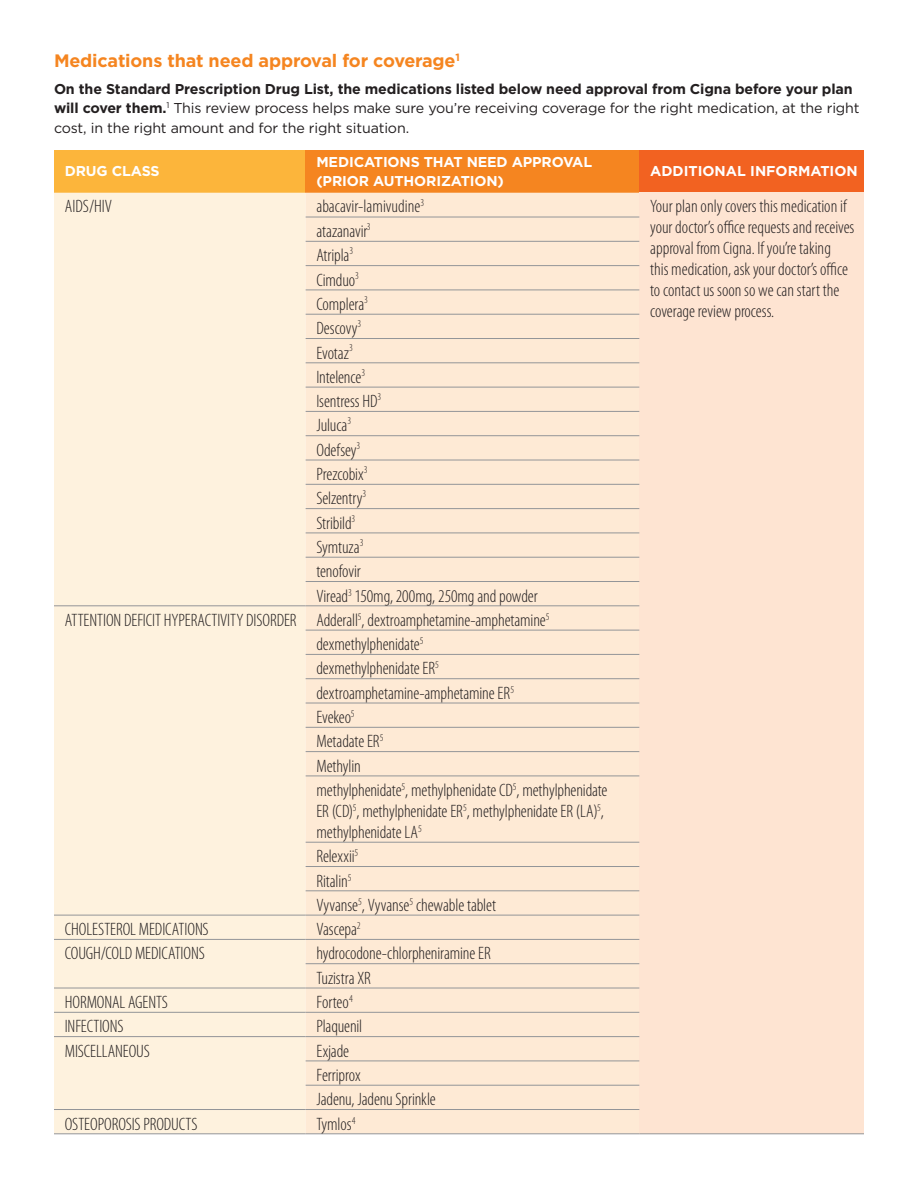
<style>
.page{position:relative;width:918px;height:1188px;background:#fff}
.page>*{position:absolute;margin:0;border:0;box-sizing:border-box;transform-origin:0 0}
.chart_body{font:300 condensed 18px/21px "Myriad Pro";letter-spacing:-.005em;color:#231f20}
.Subhead_body_bold_12{font:700 18px "Gotham";letter-spacing:-.01em;color:#f58520}
.Body_copy__book_9_5{font:14.25px/19.5px "Gotham";letter-spacing:-.01em;color:#231f20}
.chart_heads{font:700 14.25px/19.5px "Gotham";letter-spacing:-.01em;color:#fff}
.s1{font-weight:700}
</style>
<div class="page">
<div style="left:54px;top:150px;width:252px;height:43px;background:#fcb53b"></div>
<div style="left:306px;top:150px;width:333px;height:43px;background:#f58520"></div>
<div style="left:639px;top:150px;width:225px;height:43px;background:#f26221"></div>
<div style="left:54px;top:193px;width:252px;height:941px;background:#fef2de"></div>
<div style="left:306px;top:193px;width:333px;height:941px;background:#feead5"></div>
<div style="left:639px;top:193px;width:225px;height:941px;background:#fee4d2"></div>
<hr style="left:306px;top:217px;width:333px;height:1px;background:#939598">
<hr style="left:306px;top:241px;width:333px;height:1px;background:#939598">
<hr style="left:306px;top:265px;width:333px;height:1px;background:#939598">
<hr style="left:306px;top:290px;width:333px;height:1px;background:#939598">
<hr style="left:306px;top:314px;width:333px;height:1px;background:#939598">
<hr style="left:306px;top:338px;width:333px;height:1px;background:#939598">
<hr style="left:306px;top:363px;width:333px;height:1px;background:#939598">
<hr style="left:306px;top:387px;width:333px;height:1px;background:#939598">
<hr style="left:306px;top:411px;width:333px;height:1px;background:#939598">
<hr style="left:306px;top:435px;width:333px;height:1px;background:#939598">
<hr style="left:306px;top:460px;width:333px;height:1px;background:#939598">
<hr style="left:306px;top:484px;width:333px;height:1px;background:#939598">
<hr style="left:306px;top:508px;width:333px;height:1px;background:#939598">
<hr style="left:306px;top:533px;width:333px;height:1px;background:#939598">
<hr style="left:306px;top:557px;width:333px;height:1px;background:#939598">
<hr style="left:306px;top:581px;width:333px;height:1px;background:#939598">
<hr style="left:54px;top:606px;width:252px;height:1px;background:#939598">
<hr style="left:306px;top:606px;width:333px;height:1px;background:#939598">
<hr style="left:306px;top:630px;width:333px;height:1px;background:#939598">
<hr style="left:306px;top:654px;width:333px;height:1px;background:#939598">
<hr style="left:306px;top:678px;width:333px;height:1px;background:#939598">
<hr style="left:306px;top:703px;width:333px;height:1px;background:#939598">
<hr style="left:306px;top:727px;width:333px;height:1px;background:#939598">
<hr style="left:306px;top:751px;width:333px;height:1px;background:#939598">
<hr style="left:306px;top:776px;width:333px;height:1px;background:#939598">
<hr style="left:306px;top:842px;width:333px;height:1px;background:#939598">
<hr style="left:306px;top:866px;width:333px;height:1px;background:#939598">
<hr style="left:306px;top:891px;width:333px;height:1px;background:#939598">
<hr style="left:54px;top:915px;width:252px;height:1px;background:#939598">
<hr style="left:306px;top:915px;width:333px;height:1px;background:#939598">
<hr style="left:54px;top:939px;width:252px;height:1px;background:#939598">
<hr style="left:306px;top:939px;width:333px;height:1px;background:#939598">
<hr style="left:306px;top:963px;width:333px;height:1px;background:#939598">
<hr style="left:54px;top:988px;width:252px;height:1px;background:#939598">
<hr style="left:306px;top:988px;width:333px;height:1px;background:#939598">
<hr style="left:54px;top:1012px;width:252px;height:1px;background:#939598">
<hr style="left:306px;top:1012px;width:333px;height:1px;background:#939598">
<hr style="left:54px;top:1036px;width:252px;height:1px;background:#939598">
<hr style="left:306px;top:1036px;width:333px;height:1px;background:#939598">
<hr style="left:306px;top:1061px;width:333px;height:1px;background:#939598">
<hr style="left:306px;top:1085px;width:333px;height:1px;background:#939598">
<hr style="left:54px;top:1109px;width:252px;height:1px;background:#939598">
<hr style="left:306px;top:1109px;width:333px;height:1px;background:#939598">
<hr style="left:639px;top:1134px;width:225px;height:1px;background:#939598">
<hr style="left:54px;top:1134px;width:252px;height:1px;background:#939598">
<hr style="left:306px;top:1134px;width:333px;height:1px;background:#939598">
<p class="Subhead_body_bold_12" style="left:54px;top:50px;width:407px">Medications that need approval for coverage<sup>1</sup></p>
<p class="Body_copy__book_9_5" style="left:54px;top:79px;width:807px"><span class="s1">On the Standard Prescription Drug List, the medications listed below need approval from Cigna before your plan will cover them.</span><sup>1</sup> This review process helps make sure you’re receiving coverage for the right medication, at the right cost, in the right amount and for the right situation.</p>
<p class="chart_heads" style="left:65px;top:161px;width:96px">DRUG CLASS</p>
<p class="chart_heads" style="left:316px;top:152px;width:277px">MEDICATIONS THAT NEED APPROVAL (PRIOR AUTHORIZATION)</p>
<p class="chart_heads" style="left:650px;top:161px;width:209px">ADDITIONAL INFORMATION</p>
<p class="chart_body" style="left:65px;top:196px;width:49px">AIDS/HIV</p>
<p class="chart_body" style="left:316px;top:196px;width:109px">abacavir-lamivudine<sup>3</sup></p>
<p class="chart_body" style="left:650px;top:196px;width:206px">Your plan only covers this medication if your doctor’s office requests and receives approval from Cigna. If you’re taking<br>this medication, ask your doctor’s office to contact us soon so we can start the coverage review process.</p>
<p class="chart_body" style="left:316px;top:221px;width:56px">atazanavir<sup>3</sup></p>
<p class="chart_body" style="left:316px;top:245px;width:38px">Atripla<sup>3</sup></p>
<p class="chart_body" style="left:316px;top:270px;width:44px">Cimduo<sup>3</sup></p>
<p class="chart_body" style="left:316px;top:294px;width:53px">Complera<sup>3</sup></p>
<p class="chart_body" style="left:316px;top:318px;width:46px">Descovy<sup>3</sup></p>
<p class="chart_body" style="left:316px;top:343px;width:38px">Evotaz<sup>3</sup></p>
<p class="chart_body" style="left:316px;top:367px;width:50px">Intelence<sup>3</sup></p>
<p class="chart_body" style="left:316px;top:391px;width:66px">Isentress HD<sup>3</sup></p>
<p class="chart_body" style="left:316px;top:415px;width:36px">Juluca<sup>3</sup></p>
<p class="chart_body" style="left:316px;top:440px;width:45px">Odefsey<sup>3</sup></p>
<p class="chart_body" style="left:316px;top:464px;width:53px">Prezcobix<sup>3</sup></p>
<p class="chart_body" style="left:316px;top:488px;width:51px">Selzentry<sup>3</sup></p>
<p class="chart_body" style="left:316px;top:513px;width:40px">Stribild<sup>3</sup></p>
<p class="chart_body" style="left:316px;top:537px;width:49px">Symtuza<sup>3</sup></p>
<p class="chart_body" style="left:316px;top:561px;width:46px">tenofovir</p>
<p class="chart_body" style="left:316px;top:586px;width:223px">Viread<sup>3</sup> 150mg, 200mg, 250mg and powder</p>
<p class="chart_body" style="left:65px;top:610px;width:233px">ATTENTION DEFICIT HYPERACTIVITY DISORDER</p>
<p class="chart_body" style="left:316px;top:610px;width:235px">Adderall<sup>5</sup>, dextroamphetamine-amphetamine<sup>5</sup></p>
<p class="chart_body" style="left:316px;top:634px;width:109px">dexmethylphenidate<sup>5</sup></p>
<p class="chart_body" style="left:316px;top:658px;width:124px">dexmethylphenidate ER<sup>5</sup></p>
<p class="chart_body" style="left:316px;top:683px;width:199px">dextroamphetamine-amphetamine ER<sup>5</sup></p>
<p class="chart_body" style="left:316px;top:707px;width:40px">Evekeo<sup>5</sup></p>
<p class="chart_body" style="left:316px;top:731px;width:69px">Metadate ER<sup>5</sup></p>
<p class="chart_body" style="left:316px;top:756px;width:46px">Methylin</p>
<p class="chart_body" style="left:316px;top:780px;width:293px">methylphenidate<sup>5</sup>, methylphenidate CD<sup>5</sup>, methylphenidate<br>ER (CD)<sup>5</sup>, methylphenidate ER<sup>5</sup>, methylphenidate ER (LA)<sup>5</sup>, methylphenidate LA<sup>5</sup></p>
<p class="chart_body" style="left:316px;top:846px;width:43px">Relexxii<sup>5</sup></p>
<p class="chart_body" style="left:316px;top:871px;width:37px">Ritalin<sup>5</sup></p>
<p class="chart_body" style="left:316px;top:895px;width:181px">Vyvanse<sup>5</sup>, Vyvanse<sup>5</sup> chewable tablet</p>
<p class="chart_body" style="left:65px;top:919px;width:145px">CHOLESTEROL MEDICATIONS</p>
<p class="chart_body" style="left:316px;top:919px;width:46px">Vascepa<sup>2</sup></p>
<p class="chart_body" style="left:65px;top:943px;width:142px">COUGH/COLD MEDICATIONS</p>
<p class="chart_body" style="left:316px;top:943px;width:176px">hydrocodone-chlorpheniramine ER</p>
<p class="chart_body" style="left:316px;top:968px;width:56px">Tuzistra XR</p>
<p class="chart_body" style="left:65px;top:992px;width:105px">HORMONAL AGENTS</p>
<p class="chart_body" style="left:316px;top:992px;width:38px">Forteo<sup>4</sup></p>
<p class="chart_body" style="left:65px;top:1016px;width:60px">INFECTIONS</p>
<p class="chart_body" style="left:316px;top:1016px;width:47px">Plaquenil</p>
<p class="chart_body" style="left:65px;top:1041px;width:87px">MISCELLANEOUS</p>
<p class="chart_body" style="left:316px;top:1041px;width:34px">Exjade</p>
<p class="chart_body" style="left:316px;top:1065px;width:46px">Ferriprox</p>
<p class="chart_body" style="left:316px;top:1089px;width:121px">Jadenu, Jadenu Sprinkle</p>
<p class="chart_body" style="left:65px;top:1114px;width:134px">OSTEOPOROSIS PRODUCTS</p>
<p class="chart_body" style="left:316px;top:1114px;width:41px">Tymlos<sup>4</sup></p>
</div>
